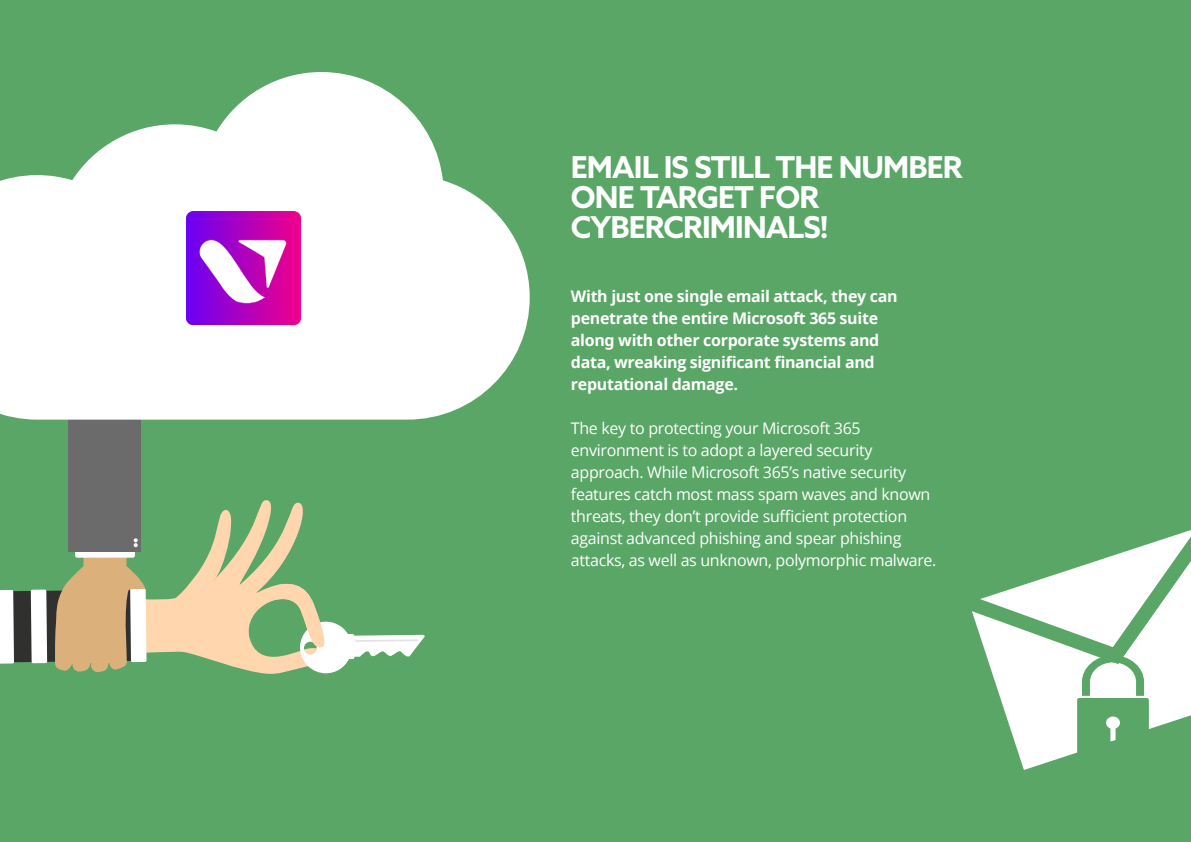
<style>
.page{position:relative;width:1191px;height:842px;background:#59a666}
.page>*{position:absolute;margin:0;border:0;box-sizing:border-box;transform-origin:0 0}
.t1{font:700 30.2px/30px "Azo Sans";letter-spacing:-.03em;color:#fff}
.t2{font:16px/22px "Open Sans";letter-spacing:-.02em;color:#fff}
.t3{font:700 16px/22px "Open Sans";letter-spacing:-.02em;color:#fff}
</style>
<div class="page">
<svg style="left:972px;top:530px;width:219px;height:240px;fill:#fff"></svg>
<svg style="left:1077px;top:655px;width:71px;height:100px"></svg>
<svg style="left:146px;top:500px;width:183px;height:174px"></svg>
<svg style="left:276px;top:582px;width:149px;height:91px"></svg>
<div style="left:68px;top:354px;width:73px;height:197px;background:#6b6b6b"></div>
<svg style="left:0;top:538px;width:146px;height:135px"></svg>
<svg style="left:0;top:72px;width:530px;height:348px;fill:#fff"></svg>
<img style="left:186px;top:211px;width:114px;height:114px">
<p class="t1" style="left:571px;top:151px;width:393px">EMAIL IS STILL THE NUMBER<br>ONE TARGET FOR<br>CYBERCRIMINALS!</p>
<p class="t3" style="left:571px;top:285px;width:328px">With just one single email attack, they can penetrate the entire Microsoft 365 suite along with other corporate systems and data, wreaking significant financial and reputational damage.</p>
<p class="t2" style="left:571px;top:417px;width:367px">The key to protecting your Microsoft 365 environment is to adopt a layered security approach. While Microsoft 365’s native security features catch most mass spam waves and known threats, they don’t provide sufficient protection against advanced phishing and spear phishing attacks, as well as unknown, polymorphic malware.</p>
</div>
